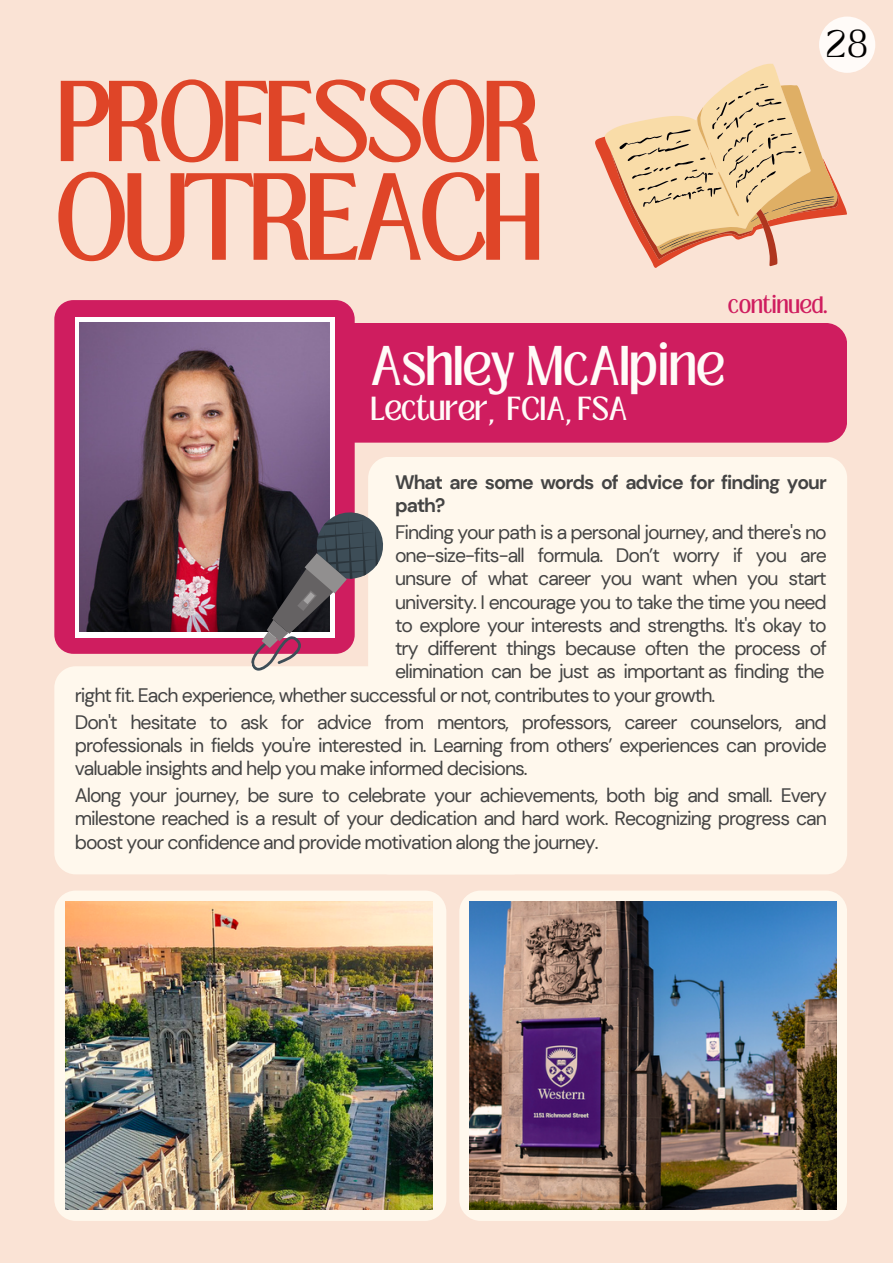
<style>
.page{position:relative;width:893px;height:1264px;background:#fff}
.page>*{position:absolute;margin:0;border:0;box-sizing:border-box;transform-origin:0 0}
.t1{font:94.8px "Loubag";letter-spacing:-.055em;color:#df4528}
.t2{font:88.05px "Loubag";letter-spacing:-.055em;color:#df4528}
.t3{font:42.9px "Loubag";letter-spacing:-.005em;color:#fffbf8}
.t4{font:100 29.4px "Loubag";color:#000}
.t5{font:25.65px "Loubag";letter-spacing:-.005em;color:#fffbf8}
.t6{font:19.5px/23.2px "DM Sans";letter-spacing:-.05em;color:#444;text-align:justify}
.t7{font:700 19.5px/23.2px "DM Sans";letter-spacing:-.05em;color:#444}
.t8{font:18.15px "Loubag";letter-spacing:-.005em;color:#cf1d5f}
</style>
<div class="page">
<div style="left:0;top:0;width:892px;height:1262px;background:#fae3d5"></div>
<div style="left:819px;top:17px;width:56px;height:56px;background:#fffbf8;border-radius:50%"></div>
<svg style="left:595px;top:64px;width:251px;height:204px"></svg>
<div style="left:312px;top:323px;width:535px;height:119px;background:#cf1d5f;border-radius:21px"></div>
<div style="left:54px;top:300px;width:300px;height:354px;background:#cf1d5f;border-radius:19px"></div>
<svg style="left:75px;top:317px;width:259px;height:320px;background:#e4dfe5"></svg>
<img style="left:80px;top:323px;width:249px;height:308px">
<div style="left:368px;top:456px;width:479px;height:418px;background:#fff8ed;border-radius:21px"></div>
<div style="left:54px;top:666px;width:479px;height:208px;background:#fff8ed;border-radius:21px"></div>
<svg style="left:246px;top:500px;width:137px;height:171px"></svg>
<div style="left:54px;top:890px;width:392px;height:330px;background:#fff8ed;border-radius:21px"></div>
<div style="left:459px;top:890px;width:388px;height:330px;background:#fff8ed;border-radius:21px"></div>
<img style="left:65px;top:901px;width:367px;height:308px">
<img style="left:469px;top:901px;width:367px;height:308px">
<p class="t2" style="left:54px;top:51px;width:487px">PROFESSOR</p>
<p class="t1" style="left:54px;top:141px;width:490px">OUTREACH</p>
<p class="t4" style="left:825px;top:20px;width:44px">28</p>
<p class="t8" style="left:728px;top:290px;width:101px">continued.</p>
<p class="t3" style="left:370px;top:331px;width:355px">Ashley McAlpine</p>
<p class="t5" style="left:370px;top:388px;width:258px">Lecturer, FCIA, FSA</p>
<p class="t7" style="left:395px;top:470px;width:433px">What are some words of advice for finding your path?</p>
<p class="t6" style="left:395px;top:520px;width:433px">Finding your path is a personal journey, and there's no one-size-fits-all formula. Don’t worry if you are unsure of what career you want when you start university. I encourage you to take the time you need to explore your interests and strengths. It's okay to try different things because often the process of elimination can be just as important as finding the</p>
<p class="t6" style="left:75px;top:684px;width:642px">right fit. Each experience, whether successful or not, contributes to your growth.</p>
<p class="t6" style="left:75px;top:710px;width:753px">Don't hesitate to ask for advice from mentors, professors, career counselors, and professionals in fields you're interested in. Learning from others’ experiences can provide valuable insights and help you make informed decisions.</p>
<p class="t6" style="left:75px;top:783px;width:753px">Along your journey, be sure to celebrate your achievements, both big and small. Every milestone reached is a result of your dedication and hard work. Recognizing progress can boost your confidence and provide motivation along the journey.</p>
</div>
